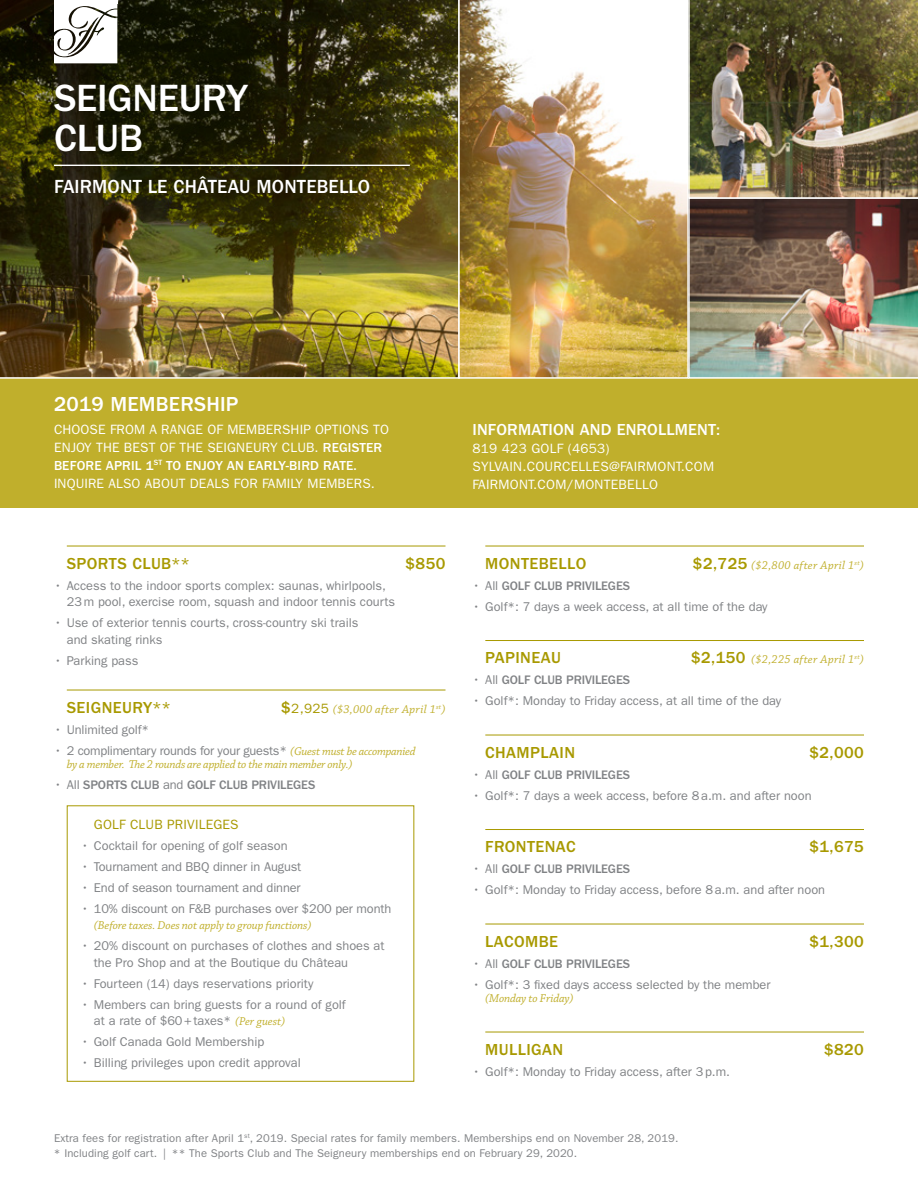
<style>
.page{position:relative;width:918px;height:1188px;background:#fff}
.page>*{position:absolute;margin:0;border:0;box-sizing:border-box;transform-origin:0 0}
.t1{font:500 39.3px/39.3px "ITC Franklin Gothic Std";letter-spacing:-.005em;color:#fff}
.t2{font:500 21px "ITC Franklin Gothic Std";letter-spacing:.01em;color:#fff}
.t3{font:500 19.65px "ITC Franklin Gothic Std";letter-spacing:.01em;color:#fff}
.t4{font:500 16.5px "ITC Franklin Gothic Std";letter-spacing:.025em;color:#a89900}
.t5{font:500 16.5px "ITC Franklin Gothic Std";letter-spacing:.01em;color:#fff}
.t6{font:13.5px/18px "ITC Franklin Gothic Std";letter-spacing:.01em;color:#fff}
.t7{font:13.5px "ITC Franklin Gothic Std";letter-spacing:.015em;color:#a89900}
.t8{font:12.75px/16.5px "ITC Franklin Gothic Std";color:#808285}
.t9{font:500 12.75px "ITC Franklin Gothic Std";letter-spacing:-.01em;color:#808285}
.t10{font:12.75px "ITC Franklin Gothic Std";letter-spacing:-.02em;color:#808285}
.t11{font:italic 12px "Chaparral Pro";letter-spacing:-.01em;color:#c0af2c}
.t12{font:italic 12px "Chaparral Pro";letter-spacing:.025em;color:#c0af2c}
.t13{font:11.25px/15px "ITC Franklin Gothic Std";letter-spacing:.01em;color:#808285}
.s1{font-weight:500}
.s2{font-family:"ITC Franklin Gothic Std";font-weight:500;font-style:normal;font-size:16.5px;color:#a89900}
.s3{font-family:"ITC Franklin Gothic Std";font-style:normal;font-size:13.5px;color:#a89900}
.s4{font-family:"Chaparral Pro";font-style:italic;font-size:12px;color:#c0af2c}
.s5{font-weight:400}
</style>
<div class="page">
<hr style="left:67px;top:546px;width:378px;height:1px;background:#a89900">
<hr style="left:67px;top:690px;width:378px;height:1px;background:#a89900">
<hr style="left:485px;top:546px;width:379px;height:1px;background:#a89900">
<hr style="left:485px;top:640px;width:379px;height:1px;background:#a89900">
<hr style="left:485px;top:735px;width:379px;height:1px;background:#a89900">
<hr style="left:485px;top:829px;width:379px;height:1px;background:#a89900">
<hr style="left:485px;top:924px;width:379px;height:1px;background:#a89900">
<hr style="left:485px;top:1032px;width:379px;height:1px;background:#a89900">
<div style="left:0;top:379px;width:918px;height:129px;background:#c0af2c"></div>
<img style="left:0;top:0;width:458px;height:379px">
<img style="left:458px;top:0;width:230px;height:379px">
<img style="left:688px;top:199px;width:230px;height:180px">
<img style="left:688px;top:0;width:230px;height:199px">
<hr style="left:54px;top:165px;width:356px;height:1px;background:#fff">
<svg style="left:54px;top:4px;width:63px;height:59px"></svg>
<hr style="left:54px;top:0;width:63px;height:4px;background:#fff">
<h1 class="t1" style="left:54px;top:79px;width:195px">SEIGNEURY<br>CLUB</h1>
<h3 class="t3" style="left:54px;top:175px;width:318px">FAIRMONT LE CHÂTEAU MONTEBELLO</h3>
<h2 class="t2" style="left:54px;top:392px;width:186px">2019 MEMBERSHIP</h2>
<p class="t6" style="left:54px;top:420px;width:337px">CHOOSE FROM A RANGE OF MEMBERSHIP OPTIONS TO ENJOY THE BEST OF THE SEIGNEURY CLUB. <span class="s1">REGISTER BEFORE APRIL 1</span><sup>ST</sup> <span class="s1">TO ENJOY AN EARLY-BIRD RATE.<br></span>INQUIRE ALSO ABOUT DEALS FOR FAMILY MEMBERS.</p>
<p class="t5" style="left:472px;top:420px;width:249px">INFORMATION AND ENROLLMENT:</p>
<p class="t6" style="left:472px;top:440px;width:243px">819 423 GOLF (4653)<br>SYLVAIN.COURCELLES@FAIRMONT.COM<br>FAIRMONT.COM/MONTEBELLO</p>
<p class="t4" style="left:67px;top:554px;width:125px">SPORTS CLUB**</p>
<p class="t4" style="left:406px;top:554px;width:41px">$850</p>
<p class="t8" style="left:67px;top:577px;width:330px;text-indent:-13px">• Access to the indoor sports complex: saunas, whirlpools,<br>23m pool, exercise room, squash and indoor tennis courts</p>
<p class="t8" style="left:67px;top:615px;width:293px;text-indent:-13px">• Use of exterior tennis courts, cross-country ski trails and skating rinks</p>
<p class="t8" style="left:54px;top:652px;width:86px">• Parking pass</p>
<p class="t4" style="left:67px;top:698px;width:105px">SEIGNEURY**</p>
<p class="t12" style="left:281px;top:702px;width:166px"><span class="s2">$</span><span class="s3">2,925</span> ($3,000 after April 1<sup>st</sup>)</p>
<p class="t8" style="left:54px;top:721px;width:97px">• Unlimited golf*</p>
<p class="t10" style="left:54px;top:743px;width:363px">• 2 complimentary rounds for your guests* <span class="s4">(Guest must be accompanied</span></p>
<p class="t11" style="left:67px;top:758px;width:287px">by a member. The 2 rounds are applied to the main member only.)</p>
<p class="t9" style="left:54px;top:778px;width:263px"><span class="s5">• All</span> SPORTS CLUB <span class="s5">and</span> GOLF CLUB PRIVILEGES</p>
<p class="t7" style="left:94px;top:817px;width:146px">GOLF CLUB PRIVILEGES</p>
<p class="t8" style="left:81px;top:837px;width:208px">• Cocktail for opening of golf season</p>
<p class="t8" style="left:81px;top:858px;width:222px">• Tournament and BBQ dinner in August</p>
<p class="t8" style="left:81px;top:879px;width:221px">• End of season tournament and dinner</p>
<p class="t8" style="left:81px;top:900px;width:312px">• 10% discount on F&amp;B purchases over $200 per month</p>
<p class="t11" style="left:94px;top:919px;width:219px">(Before taxes. Does not apply to group functions)</p>
<p class="t8" style="left:94px;top:938px;width:292px;text-indent:-13px">• 20% discount on purchases of clothes and shoes at the Pro Shop and at the Boutique du Château</p>
<p class="t8" style="left:81px;top:975px;width:234px">• Fourteen (14) days reservations priority</p>
<p class="t8" style="left:94px;top:996px;width:253px;text-indent:-13px">• Members can bring guests for a round of golf at a rate of $60+taxes* <span class="s4">(Per guest)</span></p>
<p class="t8" style="left:81px;top:1034px;width:185px">• Golf Canada Gold Membership</p>
<p class="t8" style="left:81px;top:1055px;width:221px">• Billing privileges upon credit approval</p>
<p class="t4" style="left:485px;top:554px;width:103px">MONTEBELLO</p>
<p class="t12" style="left:693px;top:558px;width:173px"><span class="s2">$2,725</span> ($2,800 after April 1<sup>st</sup>)</p>
<p class="t9" style="left:472px;top:579px;width:159px"><span class="s5">• All</span> GOLF CLUB PRIVILEGES</p>
<p class="t8" style="left:472px;top:598px;width:297px">• Golf*: 7 days a week access, at all time of the day</p>
<p class="t4" style="left:485px;top:649px;width:77px">PAPINEAU</p>
<p class="t12" style="left:691px;top:653px;width:174px"><span class="s2">$2,150</span> ($2,225 after April 1<sup>st</sup>)</p>
<p class="t9" style="left:472px;top:673px;width:159px"><span class="s5">• All</span> GOLF CLUB PRIVILEGES</p>
<p class="t8" style="left:472px;top:693px;width:310px">• Golf*: Monday to Friday access, at all time of the day</p>
<p class="t4" style="left:485px;top:743px;width:91px">CHAMPLAIN</p>
<p class="t4" style="left:809px;top:743px;width:56px">$2,000</p>
<p class="t9" style="left:472px;top:768px;width:159px"><span class="s5">• All</span> GOLF CLUB PRIVILEGES</p>
<p class="t8" style="left:472px;top:787px;width:341px">• Golf*: 7 days a week access, before 8a.m. and after noon</p>
<p class="t4" style="left:485px;top:838px;width:92px">FRONTENAC</p>
<p class="t4" style="left:809px;top:838px;width:56px">$1,675</p>
<p class="t9" style="left:472px;top:862px;width:159px"><span class="s5">• All</span> GOLF CLUB PRIVILEGES</p>
<p class="t8" style="left:472px;top:882px;width:354px">• Golf*: Monday to Friday access, before 8a.m. and after noon</p>
<p class="t4" style="left:485px;top:932px;width:74px">LACOMBE</p>
<p class="t4" style="left:809px;top:932px;width:56px">$1,300</p>
<p class="t9" style="left:472px;top:957px;width:159px"><span class="s5">• All</span> GOLF CLUB PRIVILEGES</p>
<p class="t8" style="left:472px;top:976px;width:300px">• Golf*: 3 fixed days access selected by the member</p>
<p class="t11" style="left:485px;top:992px;width:90px">(Monday to Friday)</p>
<p class="t4" style="left:485px;top:1040px;width:80px">MULLIGAN</p>
<p class="t4" style="left:824px;top:1040px;width:41px">$820</p>
<p class="t8" style="left:472px;top:1063px;width:259px">• Golf*: Monday to Friday access, after 3p.m.</p>
<p class="t13" style="left:54px;top:1130px;width:626px">Extra fees for registration after April 1<sup>st</sup>, 2019. Special rates for family members. Memberships end on November 28, 2019. * Including golf cart. | ** The Sports Club and The Seigneury memberships end on February 29, 2020.</p>
</div>
